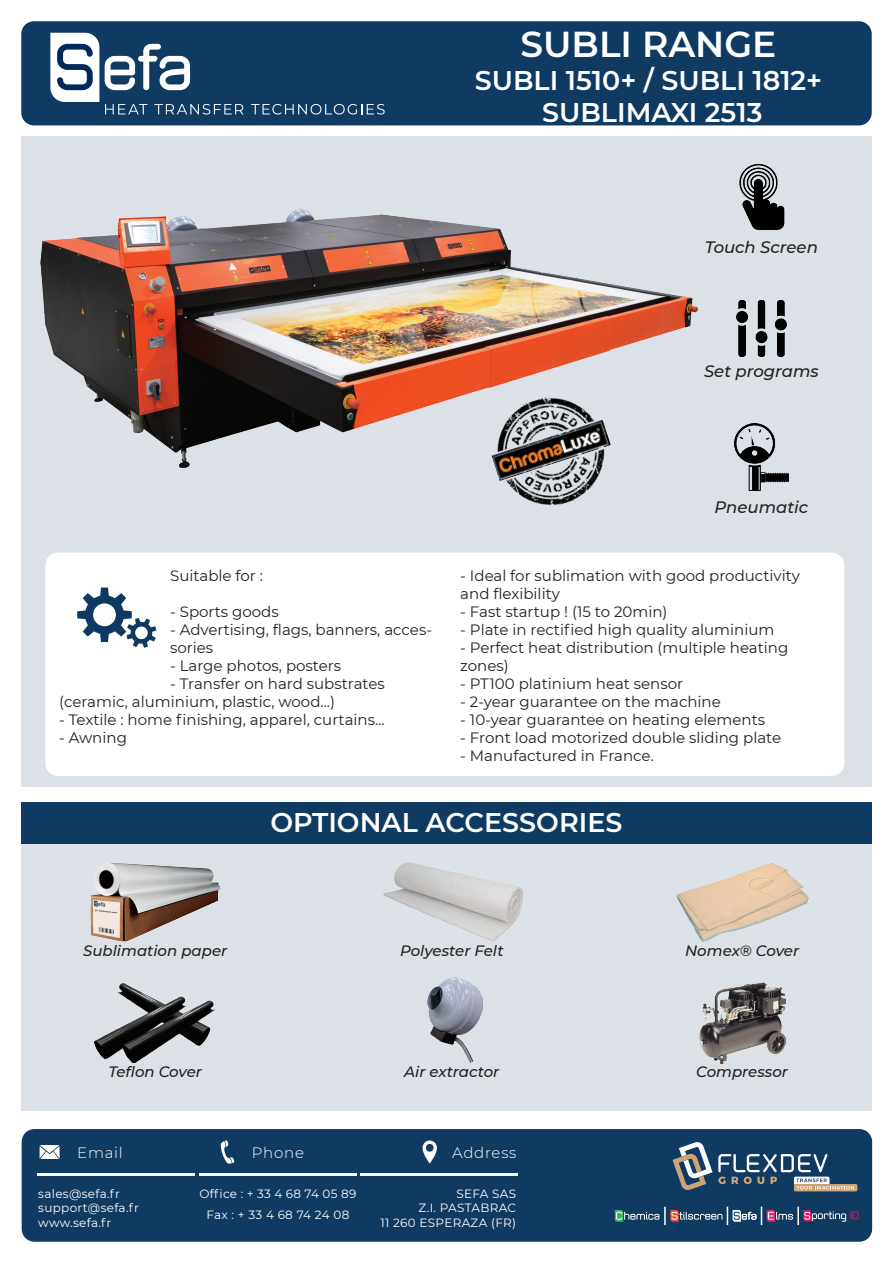
<style>
.page{position:relative;width:893px;height:1263px;background:#fff}
.page>*{position:absolute;margin:0;border:0;box-sizing:border-box;transform-origin:0 0}
.t1{font:600 36px "Montserrat";color:#fff}
.t2{font:600 27px/32.4px "Montserrat";color:#fff;text-align:center}
.t3{font:italic 500 16.5px "Montserrat";color:#231f20}
.t4{font:15px/18px "Montserrat";color:#231f20}
.t5{font:italic 500 15px "Montserrat";color:#231f20}
.t6{font:300 15px "Montserrat";letter-spacing:.05em;color:#fff}
.t7{font:12px/14.4px "Montserrat";letter-spacing:.025em;color:#fff}
</style>
<div class="page">
<div style="left:21px;top:803px;width:851px;height:308px;background:#dbe1e7"></div>
<div style="left:21px;top:803px;width:851px;height:41px;background:#0f3a62"></div>
<div style="left:21px;top:21px;width:851px;height:104px;background:#0f3a62;border-radius:13px"></div>
<div style="left:22px;top:1129px;width:850px;height:113px;background:#0f3a62;border-radius:13px"></div>
<div style="left:21px;top:136px;width:851px;height:651px;background:#dbe1e7"></div>
<div style="left:45px;top:552px;width:799px;height:224px;background:#fff;border-radius:13px"></div>
<svg style="left:50px;top:33px;width:49px;height:69px"></svg>
<svg style="left:105px;top:44px;width:85px;height:46px"></svg>
<svg style="left:105px;top:104px;width:42px;height:10px"></svg>
<svg style="left:154px;top:104px;width:89px;height:11px"></svg>
<svg style="left:251px;top:104px;width:134px;height:11px"></svg>
<svg style="left:423px;top:1140px;width:14px;height:23px"></svg>
<svg style="left:221px;top:1140px;width:13px;height:23px"></svg>
<svg style="left:40px;top:1145px;width:20px;height:14px"></svg>
<hr style="left:38px;top:1173px;width:157px;height:3px;background:#fff">
<hr style="left:199px;top:1173px;width:158px;height:3px;background:#fff">
<hr style="left:361px;top:1173px;width:157px;height:3px;background:#fff">
<img style="left:736px;top:300px;width:51px;height:57px">
<img style="left:699px;top:983px;width:86px;height:80px">
<img style="left:383px;top:862px;width:140px;height:80px">
<img style="left:90px;top:862px;width:130px;height:80px">
<img style="left:676px;top:863px;width:132px;height:79px">
<img style="left:95px;top:983px;width:121px;height:80px">
<img style="left:428px;top:978px;width:55px;height:85px">
<img style="left:40px;top:208px;width:657px;height:260px">
<img style="left:739px;top:163px;width:45px;height:67px">
<img style="left:735px;top:423px;width:53px;height:67px">
<img style="left:480px;top:383px;width:143px;height:122px">
<svg style="left:77px;top:587px;width:79px;height:61px"></svg>
<svg style="left:672px;top:1142px;width:185px;height:49px"></svg>
<svg style="left:615px;top:1207px;width:243px;height:18px"></svg>
<h1 class="t1" style="left:521px;top:19px;width:257px">SUBLI RANGE</h1>
<h2 class="t2" style="left:475px;top:63px;width:349px">SUBLI 1510+ / SUBLI 1812+<br>SUBLIMAXI 2513</h2>
<p class="t3" style="left:705px;top:235px;width:115px">Touch Screen</p>
<p class="t3" style="left:704px;top:360px;width:116px">Set programs</p>
<p class="t4" style="left:170px;top:566px;width:94px">Suitable for :</p>
<p class="t4" style="left:170px;top:602px;width:110px">- Sports goods</p>
<p class="t4" style="left:170px;top:620px;width:263px">- Advertising, flags, banners, acces&shy;sories</p>
<p class="t4" style="left:170px;top:656px;width:172px">- Large photos, posters</p>
<p class="t4" style="left:59px;top:674px;width:327px;text-indent:111px">- Transfer on hard substrates (ceramic, aluminium, plastic, wood...)</p>
<p class="t4" style="left:59px;top:710px;width:327px">- Textile : home finishing, apparel, curtains…</p>
<p class="t4" style="left:59px;top:728px;width:69px">- Awning</p>
<p class="t3" style="left:714px;top:496px;width:95px">Pneumatic</p>
<p class="t4" style="left:460px;top:566px;width:341px">- Ideal for sublimation with good productivity and flexibility</p>
<p class="t4" style="left:460px;top:602px;width:209px">- Fast startup ! (15 to 20min)</p>
<p class="t4" style="left:460px;top:620px;width:316px">- Plate in rectified high quality aluminium</p>
<p class="t4" style="left:460px;top:638px;width:330px">- Perfect heat distribution (multiple heating zones)</p>
<p class="t4" style="left:460px;top:674px;width:224px">- PT100 platinium heat sensor</p>
<p class="t4" style="left:460px;top:692px;width:262px">- 2-year guarantee on the machine</p>
<p class="t4" style="left:460px;top:710px;width:306px">- 10-year guarantee on heating elements</p>
<p class="t4" style="left:460px;top:728px;width:322px">- Front load motorized double sliding plate</p>
<p class="t4" style="left:460px;top:746px;width:195px">- Manufactured in France.</p>
<h2 class="t2" style="left:271px;top:805px;width:353px">OPTIONAL ACCESSORIES</h2>
<p class="t5" style="left:83px;top:940px;width:146px">Sublimation paper</p>
<p class="t5" style="left:108px;top:1061px;width:95px">Teflon Cover</p>
<p class="t5" style="left:400px;top:940px;width:105px">Polyester Felt</p>
<p class="t5" style="left:404px;top:1061px;width:97px">Air extractor</p>
<p class="t6" style="left:77px;top:1143px;width:47px">Email</p>
<p class="t6" style="left:252px;top:1143px;width:54px">Phone</p>
<p class="t6" style="left:452px;top:1143px;width:66px">Address</p>
<p class="t7" style="left:38px;top:1186px;width:102px">sales@sefa.fr support@sefa.fr www.sefa.fr</p>
<p class="t7" style="left:199px;top:1183px;width:158px;line-height:21px;text-align:center">Office : + 33 4 68 74 05 89<br>Fax : + 33 4 68 74 24 08</p>
<p class="t7" style="left:381px;top:1186px;width:137px;text-align:right">SEFA SAS<br>Z.I. PASTABRAC<br>11 260 ESPERAZA (FR)</p>
<p class="t5" style="left:685px;top:940px;width:116px">Nomex® Cover</p>
<p class="t5" style="left:696px;top:1061px;width:93px">Compressor</p>
</div>
